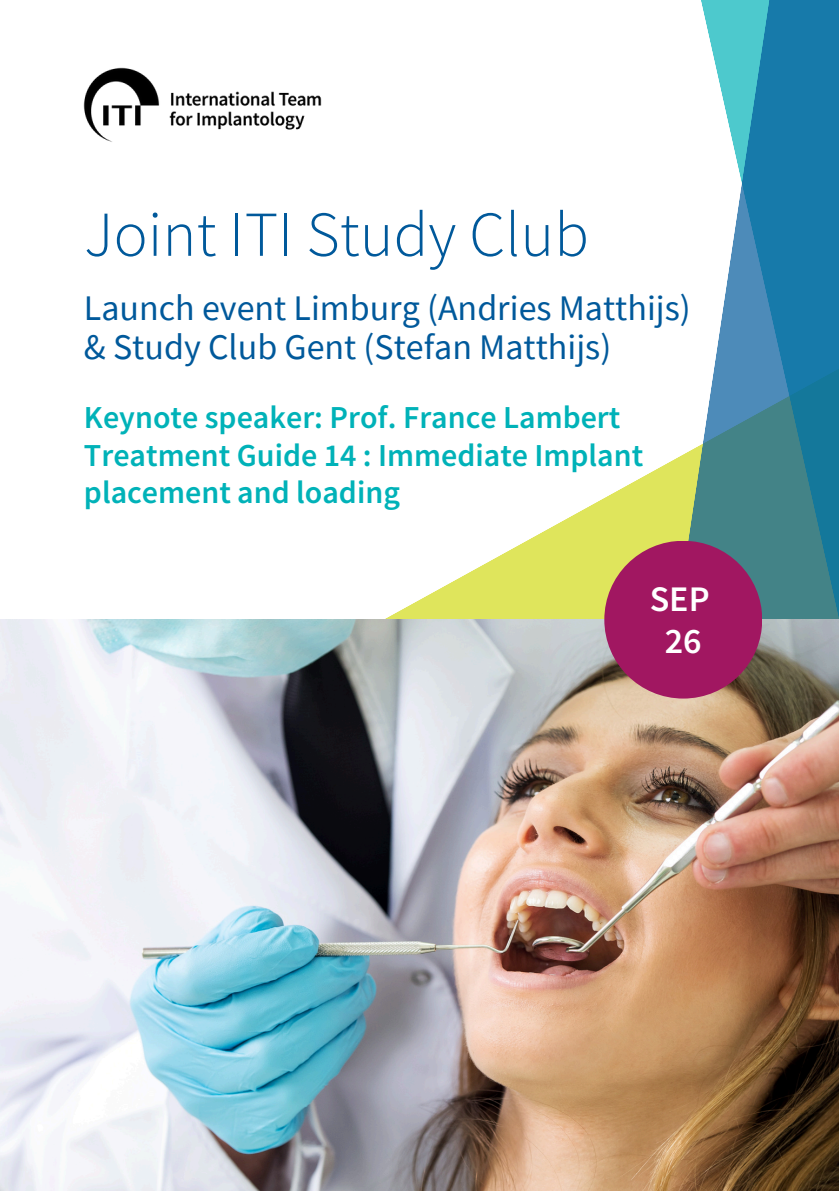
<style>
.page{position:relative;width:839px;height:1191px;background:#fff}
.page>*{position:absolute;margin:0;border:0;box-sizing:border-box;transform-origin:0 0}
.t1{font:300 64px "Source Sans Pro";color:#00599b}
.t2{font:36px/39px "Source Sans Pro";color:#00599b}
.t3{font:600 36px/42px "Source Sans Pro";color:#fff;text-align:center}
.t4{font:600 32px/37.6px "Source Sans Pro";color:#00b2b8}
</style>
<div class="page">
<svg style="left:300px;top:462px;width:370px;height:158px"></svg>
<svg style="left:670px;top:0;width:168px;height:620px"></svg>
<img style="left:0;top:620px;width:838px;height:571px">
<img style="left:84px;top:68px;width:237px;height:74px">
<div style="left:604px;top:541px;width:158px;height:158px;background:#a11761;border-radius:50%"></div>
<h1 class="t1" style="left:84px;top:193px;width:506px">Joint ITI Study Club</h1>
<p class="t2" style="left:84px;top:288px;width:608px">Launch event Limburg (Andries Matthijs) &amp; Study Club Gent (Stefan Matthijs)</p>
<h2 class="t4" style="left:84px;top:398px;width:538px">Keynote speaker: Prof. France Lambert</h2>
<h3 class="t4" style="left:84px;top:436px;width:561px">Treatment Guide 14 : Immediate Implant placement and loading</h3>
<p class="t3" style="left:649px;top:577px;width:61px">SEP<br>26</p>
</div>
